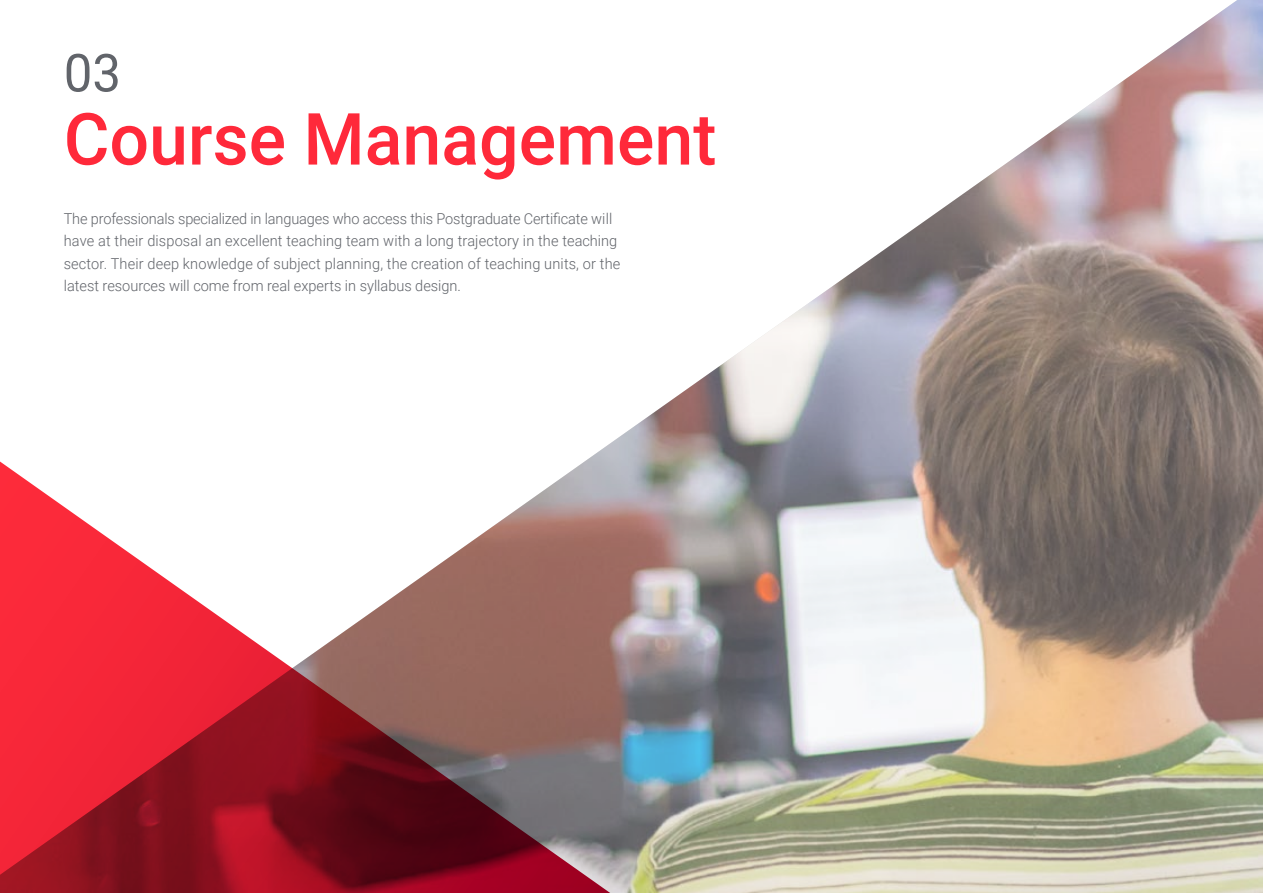
<style>
.page{position:relative;width:1263px;height:893px;background:#fff}
.page>*{position:absolute;margin:0;border:0;box-sizing:border-box;transform-origin:0 0}
.t1{font:500 72px "Roboto";color:#ff293a}
.t2{font:52.5px "Roboto";color:#61646a}
.t3{font:300 15px/22.5px "Roboto";color:#61646a}
</style>
<div class="page">
<img style="left:607px;top:0;width:656px;height:893px">
<svg style="left:0;top:446px;width:640px;height:447px"></svg>
<h2 class="t2" style="left:64px;top:36px;width:59px">03</h2>
<h1 class="t1" style="left:64px;top:89px;width:654px">Course Management</h1>
<p class="t3" style="left:64px;top:207px;width:558px">The professionals specialized in languages who access this Postgraduate Certificate will have at their disposal an excellent teaching team with a long trajectory in the teaching sector. Their deep knowledge of subject planning, the creation of teaching units, or the latest resources will come from real experts in syllabus design.</p>
</div>
